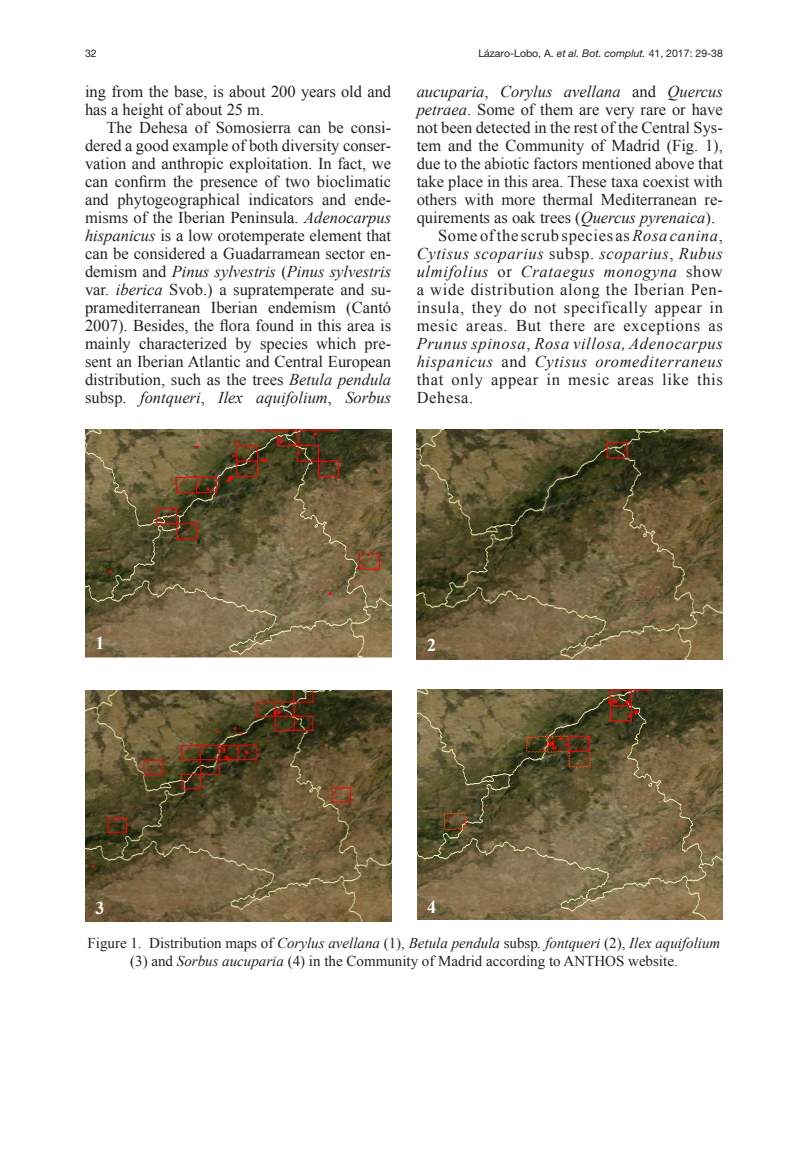
<style>
.page{position:relative;width:808px;height:1149px;background:#fff}
.page>*{position:absolute;margin:0;border:0;box-sizing:border-box;transform-origin:0 0}
.t1{font:700 18px "Times New Roman";color:#fff}
.t2{font:16.5px/18px "Times New Roman";color:#231f20}
.t3{font:16.5px "Times New Roman";letter-spacing:.04em;color:#231f20}
.t4{font:italic 16.5px "Times New Roman";letter-spacing:.04em;color:#231f20}
.t5{font:italic 16.5px "Times New Roman";color:#231f20}
.t6{font:15px/18px "Times New Roman";color:#231f20;text-align:center}
.t7{font:10.5px "Helvetica Neue LT Pro";color:#231f20}
.s1{font-style:italic}
.s2{font-style:normal}
</style>
<div class="page">
<img style="left:85px;top:429px;width:306px;height:228px">
<img style="left:417px;top:429px;width:306px;height:230px">
<img style="left:85px;top:690px;width:306px;height:230px">
<img style="left:417px;top:689px;width:306px;height:230px">
<p class="t7" style="left:85px;top:47px;width:13px">32</p>
<p class="t7" style="left:478px;top:47px;width:246px">Lázaro-Lobo, A. <span class="s1">et al. Bot. complut.</span> 41, 2017: 29-38</p>
<p class="t2" style="left:85px;top:82px;width:308px">ing from the base, is about 200 years old and has a height of about 25 m.</p>
<p class="t2" style="left:85px;top:118px;width:308px;text-align:justify;text-indent:21px">The Dehesa of Somosierra can be consi&shy;dered a good example of both diversity conser&shy;vation and anthropic exploitation. In fact, we can confirm the presence of two bioclimatic and phytogeographical indicators and ende&shy;misms of the Iberian Peninsula. <span class="s1">Adenocarpus hispanicus</span> is a low orotemperate element that can be considered a Guadarramean sector en&shy;demism and <span class="s1">Pinus sylvestris</span> (<span class="s1">Pinus sylvestris </span>var. <span class="s1">iberica</span> Svob.) a supratemperate and su&shy;pramediterranean Iberian endemism (Cantó 2007). Besides, the flora found in this area is mainly characterized by species which pre&shy;sent an Iberian Atlantic and Central European distribution, such as the trees <span class="s1">Betula pendula </span>subsp. <span class="s1">fontqueri</span>, <span class="s1">Ilex aquifolium</span>, <span class="s1">Sorbus</span></p>
<p class="t5" style="left:417px;top:80px;width:308px">aucuparia<span class="s2">,</span> Corylus avellana <span class="s2">and</span> Quercus</p>
<p class="t2" style="left:417px;top:100px;width:308px"><span class="s1">petraea</span>. Some of them are very rare or have</p>
<p class="t2" style="left:417px;top:118px;width:308px">not been detected in the rest of the Central Sys-</p>
<p class="t2" style="left:417px;top:136px;width:308px">tem and the Community of Madrid (Fig. 1),</p>
<p class="t2" style="left:417px;top:154px;width:308px">due to the abiotic factors mentioned above that</p>
<p class="t2" style="left:417px;top:172px;width:308px">take place in this area. These taxa coexist with</p>
<p class="t2" style="left:417px;top:190px;width:308px">others with more thermal Mediterranean re-</p>
<p class="t2" style="left:417px;top:208px;width:300px">quirements as oak trees (<span class="s1">Quercus pyrenaica</span>).</p>
<p class="t3" style="left:438px;top:224px;width:286px">Some of the scrub species as <span class="s1">Rosa canina</span>,</p>
<p class="t4" style="left:417px;top:242px;width:308px">Cytisus scoparius <span class="s2">subsp.</span> scoparius<span class="s2">,</span> Rubus</p>
<p class="t4" style="left:417px;top:260px;width:308px">ulmifolius <span class="s2">or</span> Crataegus monogyna <span class="s2">show</span></p>
<p class="t3" style="left:417px;top:278px;width:308px">a wide distribution along the Iberian Pen-</p>
<p class="t3" style="left:417px;top:296px;width:308px">insula, they do not specifically appear in</p>
<p class="t3" style="left:417px;top:314px;width:308px">mesic areas. But there are exceptions as</p>
<p class="t4" style="left:417px;top:332px;width:308px">Prunus spinosa<span class="s2">,</span> Rosa villosa, Adenocarpus</p>
<p class="t4" style="left:417px;top:350px;width:308px">hispanicus <span class="s2">and</span> Cytisus oromediterraneus</p>
<p class="t3" style="left:417px;top:368px;width:308px">that only appear in mesic areas like this</p>
<p class="t2" style="left:417px;top:388px;width:58px">Dehesa.</p>
<p class="t1" style="left:95px;top:630px;width:10px">1</p>
<p class="t1" style="left:427px;top:632px;width:10px">2</p>
<p class="t1" style="left:95px;top:895px;width:10px">3</p>
<p class="t1" style="left:427px;top:894px;width:10px">4</p>
<p class="t6" style="left:88px;top:933px;width:634px">Figure 1. Distribution maps of <span class="s1">Corylus avellana</span> (1), <span class="s1">Betula pendula</span> subsp<span class="s1">. fontqueri</span> (2), <span class="s1">Ilex aquifolium </span>(3) and <span class="s1">Sorbus aucuparia</span> (4) in the Community of Madrid according to ANTHOS website.</p>
</div>
